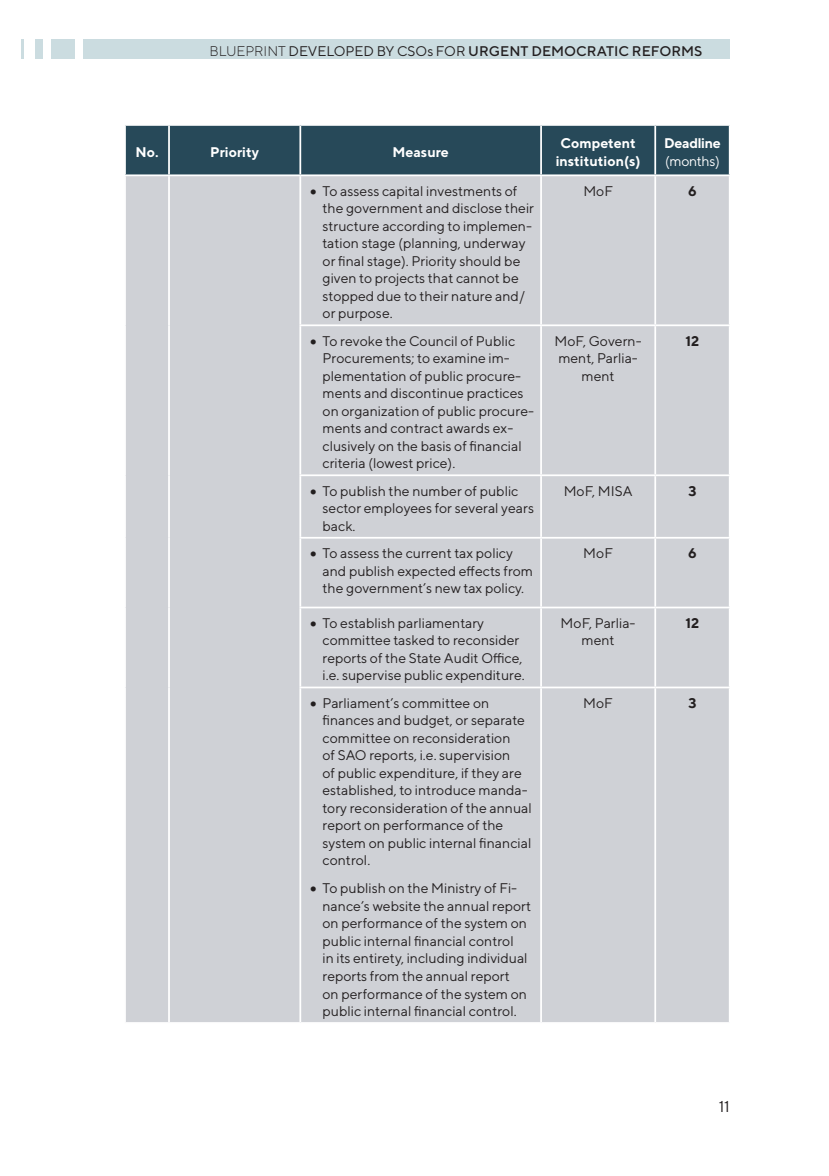
<style>
.page{position:relative;width:829px;height:1176px;background:#fff}
.page>*{position:absolute;margin:0;border:0;box-sizing:border-box;transform-origin:0 0}
.t1{font:15.75px "TT Norms";color:#231f20}
.t2{font:14px/17.5px "TT Norms";color:#231f20}
.t3{font:500 14px "TT Norms";color:#231f20}
.t4{font:700 14px/17.5px "TT Norms";color:#fff;text-align:center}
.t5{font:700 14px "TT Norms";letter-spacing:-.025em;color:#fff}
.t6{font:14px "TT Norms";letter-spacing:-.025em;color:#fff}
.t7{font:700 14px "TT Norms";color:#231f20}
.s1{font-weight:300}
.s2{font-weight:400}
</style>
<div class="page">
<div style="left:51px;top:39px;width:23px;height:20px;background:#cbdce0"></div>
<div style="left:35px;top:39px;width:8px;height:20px;background:#cbdce0"></div>
<hr style="left:21px;top:39px;width:3px;height:20px;background:#cbdce0">
<div style="left:83px;top:39px;width:646px;height:20px;background:#cbdce0"></div>
<div style="left:126px;top:126px;width:602px;height:48px;background:#274959"></div>
<div style="left:126px;top:176px;width:602px;height:846px;background:#cfd1d6"></div>
<hr style="left:168px;top:176px;width:2px;height:149px;background:#fff">
<hr style="left:299px;top:176px;width:2px;height:148px;background:#fff">
<hr style="left:540px;top:176px;width:2px;height:148px;background:#fff">
<hr style="left:654px;top:176px;width:2px;height:148px;background:#fff">
<hr style="left:168px;top:325px;width:2px;height:150px;background:#fff">
<hr style="left:299px;top:324px;width:242px;height:2px;background:#fff">
<hr style="left:299px;top:326px;width:2px;height:148px;background:#fff">
<hr style="left:541px;top:324px;width:114px;height:2px;background:#fff">
<hr style="left:540px;top:326px;width:2px;height:148px;background:#fff">
<hr style="left:655px;top:324px;width:75px;height:2px;background:#fff">
<hr style="left:654px;top:326px;width:2px;height:148px;background:#fff">
<hr style="left:168px;top:475px;width:2px;height:63px;background:#fff">
<hr style="left:299px;top:474px;width:242px;height:2px;background:#fff">
<hr style="left:299px;top:476px;width:2px;height:61px;background:#fff">
<hr style="left:541px;top:474px;width:114px;height:2px;background:#fff">
<hr style="left:540px;top:476px;width:2px;height:61px;background:#fff">
<hr style="left:655px;top:474px;width:75px;height:2px;background:#fff">
<hr style="left:654px;top:476px;width:2px;height:61px;background:#fff">
<hr style="left:168px;top:538px;width:2px;height:69px;background:#fff">
<hr style="left:299px;top:537px;width:242px;height:1px;background:#fff">
<hr style="left:299px;top:538px;width:2px;height:68px;background:#fff">
<hr style="left:541px;top:537px;width:114px;height:1px;background:#fff">
<hr style="left:540px;top:538px;width:2px;height:68px;background:#fff">
<hr style="left:655px;top:537px;width:75px;height:1px;background:#fff">
<hr style="left:654px;top:538px;width:2px;height:68px;background:#fff">
<hr style="left:168px;top:607px;width:2px;height:80px;background:#fff">
<hr style="left:299px;top:606px;width:242px;height:2px;background:#fff">
<hr style="left:299px;top:608px;width:2px;height:78px;background:#fff">
<hr style="left:541px;top:606px;width:114px;height:2px;background:#fff">
<hr style="left:540px;top:608px;width:2px;height:78px;background:#fff">
<hr style="left:655px;top:606px;width:75px;height:2px;background:#fff">
<hr style="left:654px;top:608px;width:2px;height:78px;background:#fff">
<hr style="left:168px;top:687px;width:2px;height:335px;background:#fff">
<hr style="left:299px;top:686px;width:242px;height:2px;background:#fff">
<hr style="left:299px;top:688px;width:2px;height:334px;background:#fff">
<hr style="left:541px;top:686px;width:114px;height:2px;background:#fff">
<hr style="left:540px;top:688px;width:2px;height:334px;background:#fff">
<hr style="left:655px;top:686px;width:75px;height:2px;background:#fff">
<hr style="left:654px;top:688px;width:2px;height:334px;background:#fff">
<hr style="left:168px;top:126px;width:2px;height:48px;background:#fff">
<hr style="left:299px;top:126px;width:2px;height:48px;background:#fff">
<hr style="left:540px;top:126px;width:2px;height:48px;background:#fff">
<hr style="left:654px;top:126px;width:2px;height:48px;background:#fff">
<p class="t3" style="left:209px;top:42px;width:494px"><span class="s1">BLUEPRINT</span> <span class="s2">DEVELOPED BY CSOs FOR</span> URGENT DEMOCRATIC REFORMS</p>
<p class="t4" style="left:135px;top:143px;width:25px">No.</p>
<p class="t4" style="left:210px;top:143px;width:50px">Priority</p>
<p class="t4" style="left:392px;top:143px;width:58px">Measure</p>
<p class="t4" style="left:555px;top:134px;width:86px">Competent institution(s)</p>
<p class="t5" style="left:664px;top:134px;width:58px">Deadline</p>
<p class="t6" style="left:665px;top:152px;width:56px">(months)</p>
<p class="t2" style="left:322px;top:182px;width:213px;text-indent:-12px">• To assess capital investments of the government and disclose their structure according to implemen&shy;tation stage (planning, underway or final stage). Priority should be given to projects that cannot be stopped due to their nature and/ or purpose.</p>
<p class="t2" style="left:583px;top:182px;width:31px">MoF</p>
<p class="t7" style="left:688px;top:182px;width:10px">6</p>
<p class="t2" style="left:322px;top:332px;width:213px;text-indent:-12px">• To revoke the Council of Public<br>Procurements; to examine im&shy;plementation of public procure&shy;ments and discontinue practices on organization of public procure&shy;ments and contract awards ex&shy;clusively on the basis of financial criteria (lowest price).</p>
<p class="t2" style="left:554px;top:332px;width:88px;text-align:center">MoF, Govern&shy;ment, Parlia&shy;ment</p>
<p class="t7" style="left:685px;top:332px;width:15px">12</p>
<p class="t2" style="left:322px;top:482px;width:213px;text-indent:-12px">• To publish the number of public sector employees for several years back.</p>
<p class="t2" style="left:563px;top:482px;width:70px">MoF, MISA</p>
<p class="t7" style="left:688px;top:482px;width:10px">3</p>
<p class="t2" style="left:322px;top:544px;width:212px;text-indent:-12px">• To assess the current tax policy and publish expected effects from the government’s new tax policy.</p>
<p class="t2" style="left:583px;top:544px;width:31px">MoF</p>
<p class="t7" style="left:688px;top:544px;width:10px">6</p>
<p class="t2" style="left:322px;top:614px;width:204px;text-indent:-12px">• To establish parliamentary committee tasked to reconsider reports of the State Audit Office, i.e. supervise public expenditure.</p>
<p class="t2" style="left:560px;top:614px;width:76px;text-align:center">MoF, Parlia&shy;ment</p>
<p class="t7" style="left:685px;top:614px;width:15px">12</p>
<p class="t2" style="left:322px;top:694px;width:211px;text-indent:-12px">• Parliament’s committee on finances and budget, or separate committee on reconsideration<br>of SAO reports, i.e. supervision<br>of public expenditure, if they are established, to introduce manda&shy;tory reconsideration of the annual report on performance of the system on public internal financial control.</p>
<p class="t2" style="left:322px;top:879px;width:210px;text-indent:-12px">• To publish on the Ministry of Fi&shy;nance’s website the annual report on performance of the system on public internal financial control<br>in its entirety, including individual reports from the annual report<br>on performance of the system on public internal financial control.</p>
<p class="t2" style="left:583px;top:694px;width:31px">MoF</p>
<p class="t7" style="left:688px;top:694px;width:10px">3</p>
<p class="t1" style="left:718px;top:1096px;width:13px">11</p>
</div>
